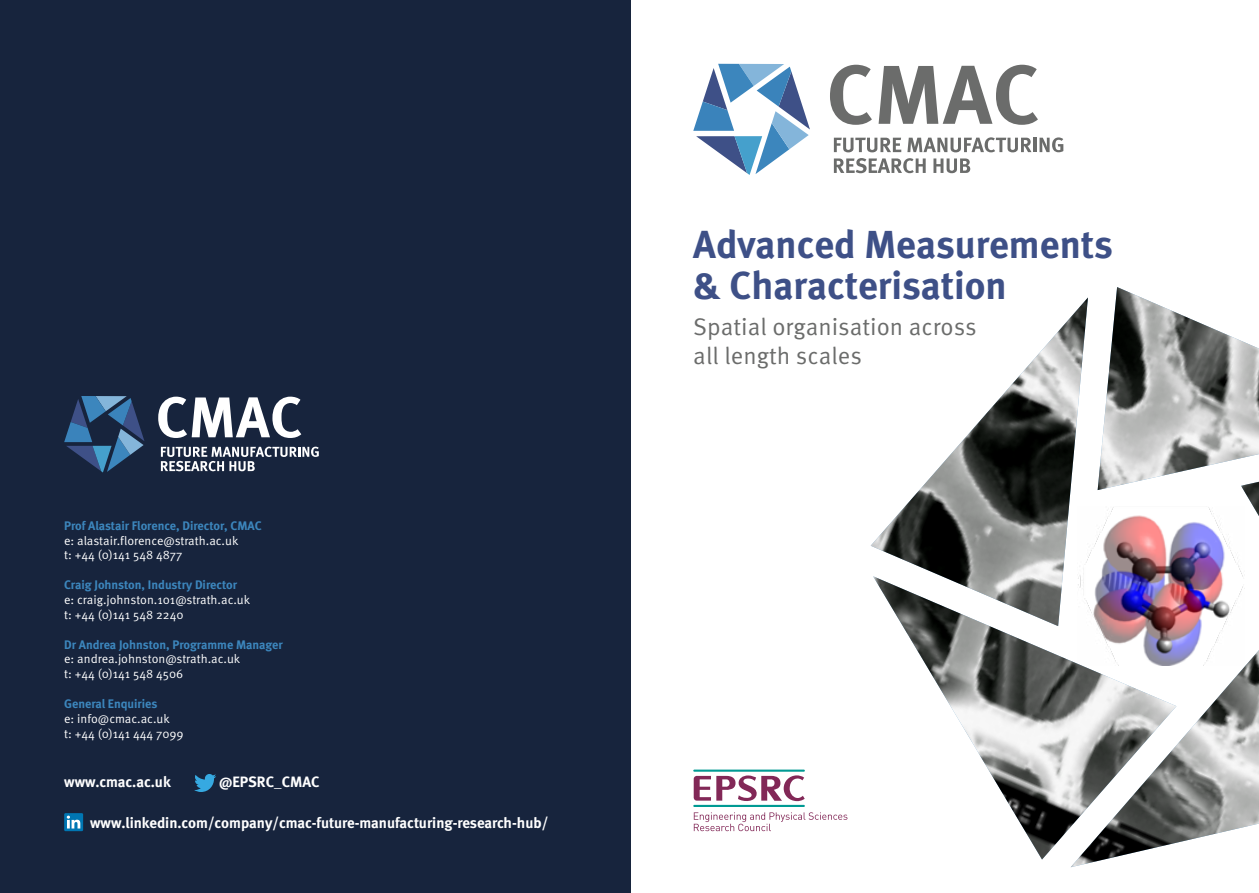
<style>
.page{position:relative;width:1259px;height:893px;background:#fff}
.page>*{position:absolute;margin:0;border:0;box-sizing:border-box;transform-origin:0 0}
.t1{font:39px/40.8px "Meta Bold LF";color:#3e5087}
.t2{font:24px "Meta OT Norm";color:#6b6c6b}
.t3{font:15px "Meta Bold LF";color:#fff}
.t4{font:12.3px/14.9px "Meta OT Norm";color:#fff}
.s1{font-family:"Meta Bold LF";color:#3c86bd}
</style>
<div class="page">
<img style="left:870px;top:287px;width:389px;height:580px">
<svg style="left:693px;top:64px;width:117px;height:111px"></svg>
<svg style="left:834px;top:138px;width:67px;height:14px"></svg>
<svg style="left:907px;top:137px;width:124px;height:15px"></svg>
<hr style="left:1033px;top:138px;width:3px;height:14px;background:#6b6c6b">
<svg style="left:1039px;top:137px;width:24px;height:15px"></svg>
<svg style="left:834px;top:158px;width:91px;height:15px"></svg>
<svg style="left:933px;top:158px;width:37px;height:15px"></svg>
<svg style="left:830px;top:65px;width:42px;height:60px"></svg>
<svg style="left:878px;top:65px;width:160px;height:60px"></svg>
<hr style="left:693px;top:805px;width:112px;height:2px;background:#009a93">
<hr style="left:693px;top:770px;width:112px;height:2px;background:#009a93">
<svg style="left:693px;top:775px;width:111px;height:27px"></svg>
<svg style="left:694px;top:812px;width:153px;height:19px"></svg>
<img style="left:1077px;top:506px;width:167px;height:159px">
<div style="left:0;top:0;width:630px;height:893px;background:#17243d"></div>
<svg style="left:64px;top:396px;width:80px;height:76px"></svg>
<svg style="left:161px;top:447px;width:158px;height:24px"></svg>
<svg style="left:158px;top:397px;width:143px;height:41px"></svg>
<svg style="left:194px;top:774px;width:22px;height:18px"></svg>
<svg style="left:64px;top:813px;width:19px;height:18px"></svg>
<svg style="left:67px;top:816px;width:13px;height:12px"></svg>
<p class="t4" style="left:64px;top:518px;width:199px"><span class="s1">Prof Alastair Florence, Director, CMAC </span>e: alastair.florence@strath.ac.uk<br>t: +44 (0)141 548 4877</p>
<p class="t4" style="left:64px;top:578px;width:187px"><span class="s1">Craig Johnston, Industry Director </span>e: craig.johnston.101@strath.ac.uk t: +44 (0)141 548 2240</p>
<p class="t4" style="left:64px;top:637px;width:220px"><span class="s1">Dr Andrea Johnston, Programme Manager </span>e: andrea.johnston@strath.ac.uk<br>t: +44 (0)141 548 4506</p>
<p class="t4" style="left:64px;top:696px;width:121px"><span class="s1">General Enquiries<br></span>e: info@cmac.ac.uk<br>t: +44 (0)141 444 7099</p>
<p class="t3" style="left:64px;top:773px;width:108px">www.cmac.ac.uk</p>
<p class="t3" style="left:219px;top:773px;width:102px">@EPSRC_CMAC</p>
<p class="t3" style="left:90px;top:814px;width:459px">www.linkedin.com/company/cmac-future-manufacturing-research-hub/</p>
<p class="t1" style="left:693px;top:223px;width:421px">Advanced Measurements &amp; Characterisation</p>
<p class="t2" style="left:693px;top:312px;width:285px">Spatial organisation across</p>
<p class="t2" style="left:693px;top:341px;width:170px">all length scales</p>
</div>
